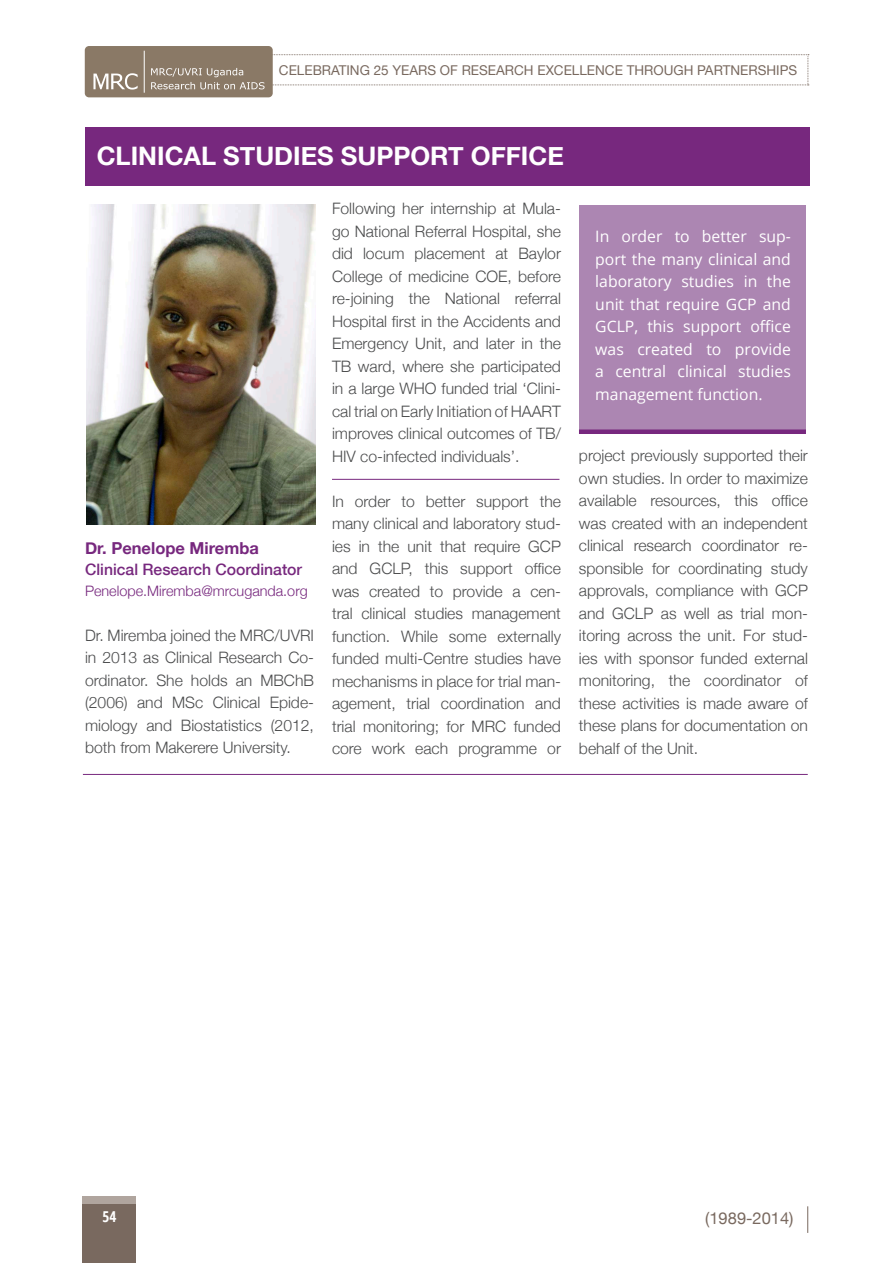
<style>
.page{position:relative;width:893px;height:1263px;background:#fff}
.page>*{position:absolute;margin:0;border:0;box-sizing:border-box;transform-origin:0 0}
.program{font:700 25.5px "Helvetica Neue";color:#fff}
.NAME{font:700 16.5px "Helvetica Neue";color:#77287e}
.t1{font:16.5px "Helvetica Neue";color:#79695f}
.BODY{font:300 15.75px/22.5px "Helvetica Neue";color:#4b4c4d;text-align:justify}
.PULL{font:15.75px/22.5px "Open Sans";color:#fff;text-align:justify}
.t2{font:500 15.75px "Helvetica Neue";color:#77287e}
.t3{font:700 condensed 15px "Open Sans";color:#fff}
.EMAIL{font:300 14.4px "Helvetica Neue";color:#77287e}
.t4{font:13.5px "Helvetica Neue";color:#79695f}
</style>
<div class="page">
<div style="left:83px;top:1196px;width:53px;height:67px;background:#b0a59e"></div>
<div style="left:83px;top:1204px;width:53px;height:59px;background:#79695f"></div>
<svg style="left:807px;top:1206px;width:1px;height:27px"></svg>
<div style="left:85px;top:46px;width:188px;height:51px;background:#8a7966;border-radius:4px"></div>
<svg style="left:93px;top:54px;width:716px;height:36px"></svg>
<hr style="left:144px;top:51px;width:1px;height:42px;background:#fff">
<div style="left:579px;top:206px;width:227px;height:226px;background:#ac86b2"></div>
<div style="left:85px;top:128px;width:724px;height:58px;background:#77287e"></div>
<img style="left:87px;top:204px;width:228px;height:321px">
<div style="left:579px;top:429px;width:227px;height:5px;background:#77287e"></div>
<hr style="left:332px;top:479px;width:227px;height:1px;background:#77287e">
<hr style="left:83px;top:774px;width:725px;height:1px;background:#77287e">
<p class="t4" style="left:279px;top:61px;width:520px">CELEBRATING 25 YEARS OF RESEARCH EXCELLENCE THROUGH PARTNERSHIPS</p>
<p class="program" style="left:97px;top:135px;width:469px">CLINICAL STUDIES SUPPORT OFFICE</p>
<p class="NAME" style="left:85px;top:535px;width:175px">Dr. Penelope Miremba</p>
<p class="t2" style="left:85px;top:556px;width:219px">Clinical Research Coordinator</p>
<p class="EMAIL" style="left:85px;top:579px;width:224px">Penelope.Miremba@mrcuganda.org</p>
<p class="BODY" style="left:85px;top:623px;width:230px">Dr. Miremba joined the MRC/UVRI in 2013 as Clinical Research Co&shy;ordinator. She holds an MBChB (2006) and MSc Clinical Epide&shy;miology and Biostatistics (2012, both from Makerere University.</p>
<p class="BODY" style="left:332px;top:196px;width:230px">Following her internship at Mula&shy;go National Referral Hospital, she did locum placement at Baylor College of medicine COE, before re-joining the National referral Hospital first in the Accidents and Emergency Unit, and later in the TB ward, where she participated in a large WHO funded trial ‘Clini&shy;cal trial on Early Initiation of HAART improves clinical outcomes of TB/ HIV co-infected individuals’.</p>
<p class="BODY" style="left:332px;top:489px;width:230px">In order to better support the many clinical and laboratory stud&shy;ies in the unit that require GCP and GCLP, this support office was created to provide a cen&shy;tral clinical studies management function. While some externally funded multi-Centre studies have mechanisms in place for trial man&shy;agement, trial coordination and trial monitoring; for MRC funded core work each programme or</p>
<p class="PULL" style="left:595px;top:225px;width:197px">In order to better sup&shy;port the many clinical and laboratory studies in the unit that require GCP and GCLP, this support office was created to provide a central clinical studies management function.</p>
<p class="BODY" style="left:579px;top:443px;width:230px">project previously supported their own studies. In order to maximize available resources, this office was created with an independent clinical research coordinator re&shy;sponsible for coordinating study approvals, compliance with GCP and GCLP as well as trial mon&shy;itoring across the unit. For stud&shy;ies with sponsor funded external monitoring, the coordinator of these activities is made aware of these plans for documentation on behalf of the Unit.</p>
<p class="t3" style="left:103px;top:1206px;width:15px">54</p>
<p class="t1" style="left:705px;top:1206px;width:90px">(1989-2014)</p>
</div>
